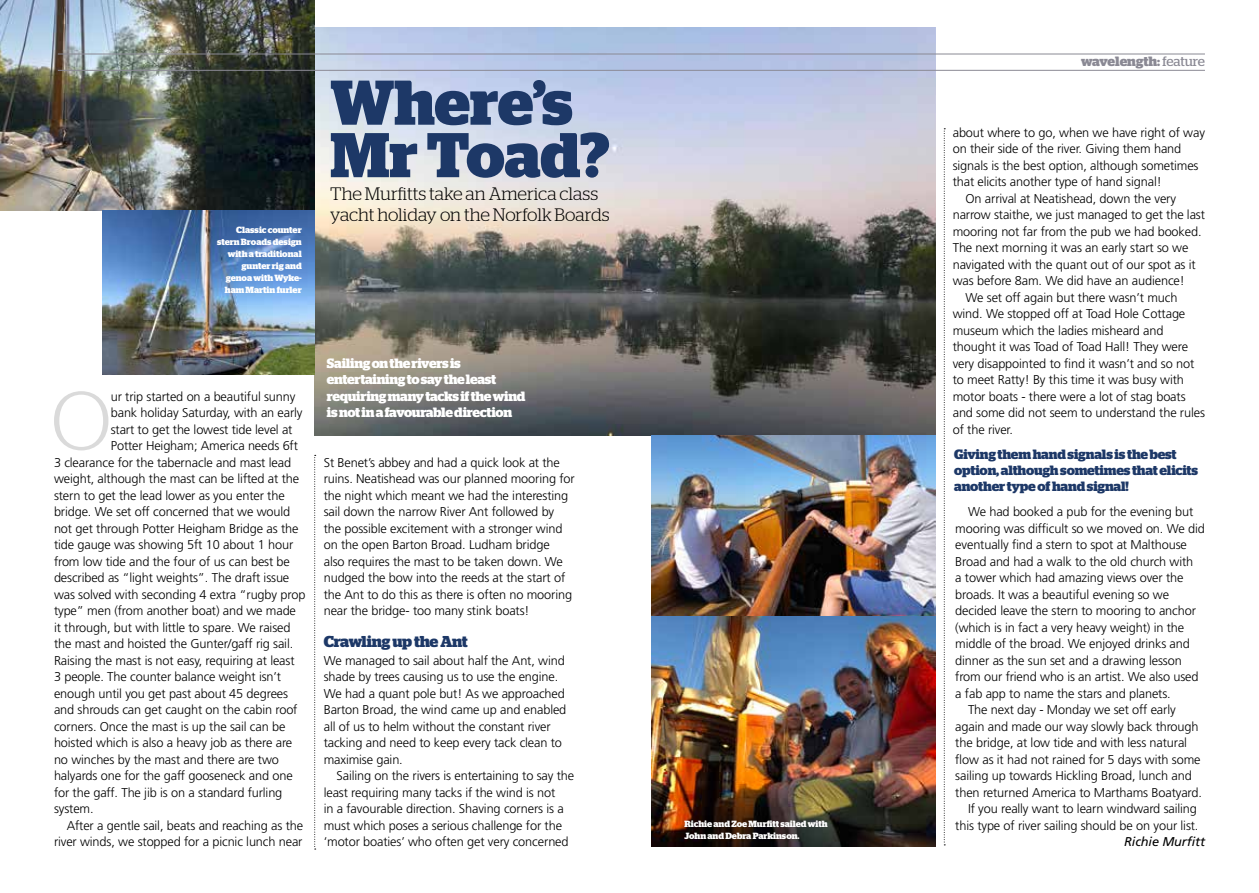
<style>
.page{position:relative;width:1259px;height:893px;background:#fff}
.page>*{position:absolute;margin:0;border:0;box-sizing:border-box;transform-origin:0 0}
.t1{font:300 83.4px "Stag";color:#dadada}
.t2{font:700 63px/52.5px "Stag";letter-spacing:-.005em;color:#1d3867}
.t3{font:300 18px/21.6px "Stag";color:#000}
.t4{font:700 15.75px "Stag";letter-spacing:-.015em;color:#1d3867}
.t5{font:700 13.5px/16.5px "Stag";letter-spacing:-.02em;color:#fff}
.t6{font:700 13.5px/15.8px "Stag";letter-spacing:-.01em;color:#1d3867}
.t7{font:700 13.5px "Stag";letter-spacing:-.01em;color:#8a8994}
.t8{font:300 12.75px/16.5px "Frutiger LT";letter-spacing:-.01em;color:#000}
.t9{font:italic 12.75px "Frutiger LT";letter-spacing:-.01em;color:#000}
.t10{font:700 9px/12px "Stag";color:#fff}
.s1{font-weight:400}
</style>
<div class="page">
<img style="left:314px;top:27px;width:621px;height:408px">
<img style="left:0;top:0;width:314px;height:210px">
<img style="left:102px;top:210px;width:213px;height:165px">
<img style="left:651px;top:435px;width:284px;height:182px">
<img style="left:651px;top:617px;width:284px;height:230px">
<svg style="left:314px;top:455px;width:2px;height:395px"></svg>
<svg style="left:944px;top:128px;width:1px;height:717px"></svg>
<hr style="left:58px;top:54px;width:1147px;height:1px;background:#8a8994">
<hr style="left:58px;top:70px;width:1147px;height:1px;background:#8a8994">
<p class="t10" style="left:217px;top:224px;width:86px;text-align:right">Classic counter stern Broads design with a traditional gunter rig and genoa with Wyke&shy;ham Martin furler</p>
<h2 class="t2" style="left:330px;top:76px;width:281px">Where’s<br>Mr Toad?</h2>
<h3 class="t3" style="left:330px;top:182px;width:281px">The Murfitts take an America class yacht holiday on the Norfolk Boards</h3>
<h1 class="t1" style="left:51px;top:374px;width:62px">O</h1>
<p class="t8" style="left:111px;top:388px;width:186px">ur trip started on a beautiful sunny</p>
<p class="t8" style="left:111px;top:405px;width:193px">bank holiday Saturday, with an early</p>
<p class="t8" style="left:111px;top:421px;width:183px">start to get the lowest tide level at</p>
<p class="t8" style="left:111px;top:438px;width:189px">Potter Heigham; America needs 6ft</p>
<p class="t8" style="left:54px;top:454px;width:239px">3 clearance for the tabernacle and mast lead</p>
<p class="t8" style="left:54px;top:471px;width:247px">weight, although the mast can be lifted at the</p>
<p class="t8" style="left:54px;top:487px;width:232px">stern to get the lead lower as you enter the</p>
<p class="t8" style="left:54px;top:504px;width:238px">bridge. We set off concerned that we would</p>
<p class="t8" style="left:54px;top:520px;width:246px">not get through Potter Heigham Bridge as the</p>
<p class="t8" style="left:54px;top:537px;width:241px">tide gauge was showing 5ft 10 about 1 hour</p>
<p class="t8" style="left:54px;top:553px;width:237px">from low tide and the four of us can best be</p>
<p class="t8" style="left:54px;top:570px;width:237px">described as “light weights”. The draft issue</p>
<p class="t8" style="left:54px;top:586px;width:253px">was solved with seconding 4 extra “rugby prop</p>
<p class="t8" style="left:54px;top:603px;width:243px">type” men (from another boat) and we made</p>
<p class="t8" style="left:54px;top:619px;width:238px">it through, but with little to spare. We raised</p>
<p class="t8" style="left:54px;top:636px;width:241px">the mast and hoisted the Gunter/gaff rig sail.</p>
<p class="t8" style="left:54px;top:652px;width:242px">Raising the mast is not easy, requiring at least</p>
<p class="t8" style="left:54px;top:668px;width:228px">3 people. The counter balance weight isn’t</p>
<p class="t8" style="left:54px;top:685px;width:236px">enough until you get past about 45 degrees</p>
<p class="t8" style="left:54px;top:701px;width:245px">and shrouds can get caught on the cabin roof</p>
<p class="t8" style="left:54px;top:718px;width:233px">corners. Once the mast is up the sail can be</p>
<p class="t8" style="left:54px;top:734px;width:240px">hoisted which is also a heavy job as there are</p>
<p class="t8" style="left:54px;top:751px;width:226px">no winches by the mast and there are two</p>
<p class="t8" style="left:54px;top:767px;width:240px">halyards one for the gaff gooseneck and one</p>
<p class="t8" style="left:54px;top:784px;width:230px">for the gaff. The jib is on a standard furling</p>
<p class="t8" style="left:54px;top:800px;width:41px">system.</p>
<p class="t8" style="left:67px;top:817px;width:238px">After a gentle sail, beats and reaching as the</p>
<p class="t8" style="left:54px;top:833px;width:250px">river winds, we stopped for a picnic lunch near</p>
<p class="t5" style="left:327px;top:355px;width:200px">Sailing on the rivers is entertaining to say the least requiring many tacks if the wind is not in a favourable direction</p>
<p class="t8" style="left:324px;top:454px;width:252px">St Benet’s abbey and had a quick look at the ruins. Neatishead was our planned mooring for the night which meant we had the interesting sail down the narrow River Ant followed by the possible excitement with a stronger wind on the open Barton Broad. Ludham bridge<br>also requires the mast to be taken down. We nudged the bow into the reeds at the start of the Ant to do this as there is often no mooring near the bridge- too many stink boats!</p>
<p class="t4" style="left:324px;top:633px;width:145px">Crawling up the Ant</p>
<p class="t8" style="left:324px;top:652px;width:244px">We managed to sail about half the Ant, wind shade by trees causing us to use the engine.<br>We had a quant pole but! As we approached Barton Broad, the wind came up and enabled all of us to helm without the constant river tacking and need to keep every tack clean to maximise gain.</p>
<p class="t8" style="left:324px;top:768px;width:252px;text-indent:13px">Sailing on the rivers is entertaining to say the least requiring many tacks if the wind is not<br>in a favourable direction. Shaving corners is a must which poses a serious challenge for the ‘motor boaties’ who often get very concerned</p>
<p class="t10" style="left:684px;top:818px;width:145px">Richie and Zoe Murfitt sailed with<br>John and Debra Parkinson.</p>
<p class="t7" style="left:1081px;top:54px;width:125px">wavelength: <span class="s1">feature</span></p>
<p class="t8" style="left:952px;top:124px;width:254px">about where to go, when we have right of way</p>
<p class="t8" style="left:952px;top:141px;width:230px">on their side of the river. Giving them hand</p>
<p class="t8" style="left:952px;top:157px;width:247px">signals is the best option, although sometimes</p>
<p class="t8" style="left:952px;top:174px;width:210px">that elicits another type of hand signal!</p>
<p class="t8" style="left:965px;top:190px;width:212px">On arrival at Neatishead, down the very</p>
<p class="t8" style="left:952px;top:207px;width:254px">narrow staithe, we just managed to get the last</p>
<p class="t8" style="left:952px;top:223px;width:250px">mooring not far from the pub we had booked.</p>
<p class="t8" style="left:952px;top:240px;width:237px">The next morning it was an early start so we</p>
<p class="t8" style="left:952px;top:256px;width:244px">navigated with the quant out of our spot as it</p>
<p class="t8" style="left:952px;top:273px;width:233px">was before 8am. We did have an audience!</p>
<p class="t8" style="left:965px;top:289px;width:213px">We set off again but there wasn’t much</p>
<p class="t8" style="left:952px;top:306px;width:234px">wind. We stopped off at Toad Hole Cottage</p>
<p class="t8" style="left:952px;top:322px;width:212px">museum which the ladies misheard and</p>
<p class="t8" style="left:952px;top:339px;width:237px">thought it was Toad of Toad Hall! They were</p>
<p class="t8" style="left:952px;top:355px;width:243px">very disappointed to find it wasn’t and so not</p>
<p class="t8" style="left:952px;top:372px;width:233px">to meet Ratty! By this time it was busy with</p>
<p class="t8" style="left:952px;top:388px;width:234px">motor boats - there were a lot of stag boats</p>
<p class="t8" style="left:952px;top:404px;width:254px">and some did not seem to understand the rules</p>
<p class="t8" style="left:952px;top:421px;width:62px">of the river.</p>
<p class="t6" style="left:954px;top:447px;width:245px">Giving them hand signals is the best option, although sometimes that elicits another type of hand signal!</p>
<p class="t8" style="left:968px;top:504px;width:227px">We had booked a pub for the evening but</p>
<p class="t8" style="left:955px;top:520px;width:251px">mooring was difficult so we moved on. We did</p>
<p class="t8" style="left:955px;top:537px;width:233px">eventually find a stern to spot at Malthouse</p>
<p class="t8" style="left:955px;top:553px;width:239px">Broad and had a walk to the old church with</p>
<p class="t8" style="left:955px;top:570px;width:230px">a tower which had amazing views over the</p>
<p class="t8" style="left:955px;top:586px;width:215px">broads. It was a beautiful evening so we</p>
<p class="t8" style="left:955px;top:603px;width:242px">decided leave the stern to mooring to anchor</p>
<p class="t8" style="left:955px;top:619px;width:230px">(which is in fact a very heavy weight) in the</p>
<p class="t8" style="left:955px;top:636px;width:236px">middle of the broad. We enjoyed drinks and</p>
<p class="t8" style="left:955px;top:652px;width:228px">dinner as the sun set and a drawing lesson</p>
<p class="t8" style="left:955px;top:669px;width:245px">from our friend who is an artist. We also used</p>
<p class="t8" style="left:955px;top:685px;width:217px">a fab app to name the stars and planets.</p>
<p class="t8" style="left:968px;top:702px;width:209px">The next day - Monday we set off early</p>
<p class="t8" style="left:955px;top:718px;width:245px">again and made our way slowly back through</p>
<p class="t8" style="left:955px;top:735px;width:233px">the bridge, at low tide and with less natural</p>
<p class="t8" style="left:955px;top:751px;width:247px">flow as it had not rained for 5 days with some</p>
<p class="t8" style="left:955px;top:767px;width:238px">sailing up towards Hickling Broad, lunch and</p>
<p class="t8" style="left:955px;top:784px;width:248px">then returned America to Marthams Boatyard.</p>
<p class="t8" style="left:968px;top:800px;width:230px">If you really want to learn windward sailing</p>
<p class="t8" style="left:955px;top:817px;width:245px">this type of river sailing should be on your list.</p>
<p class="t9" style="left:1124px;top:834px;width:82px">Richie Murfitt</p>
</div>
